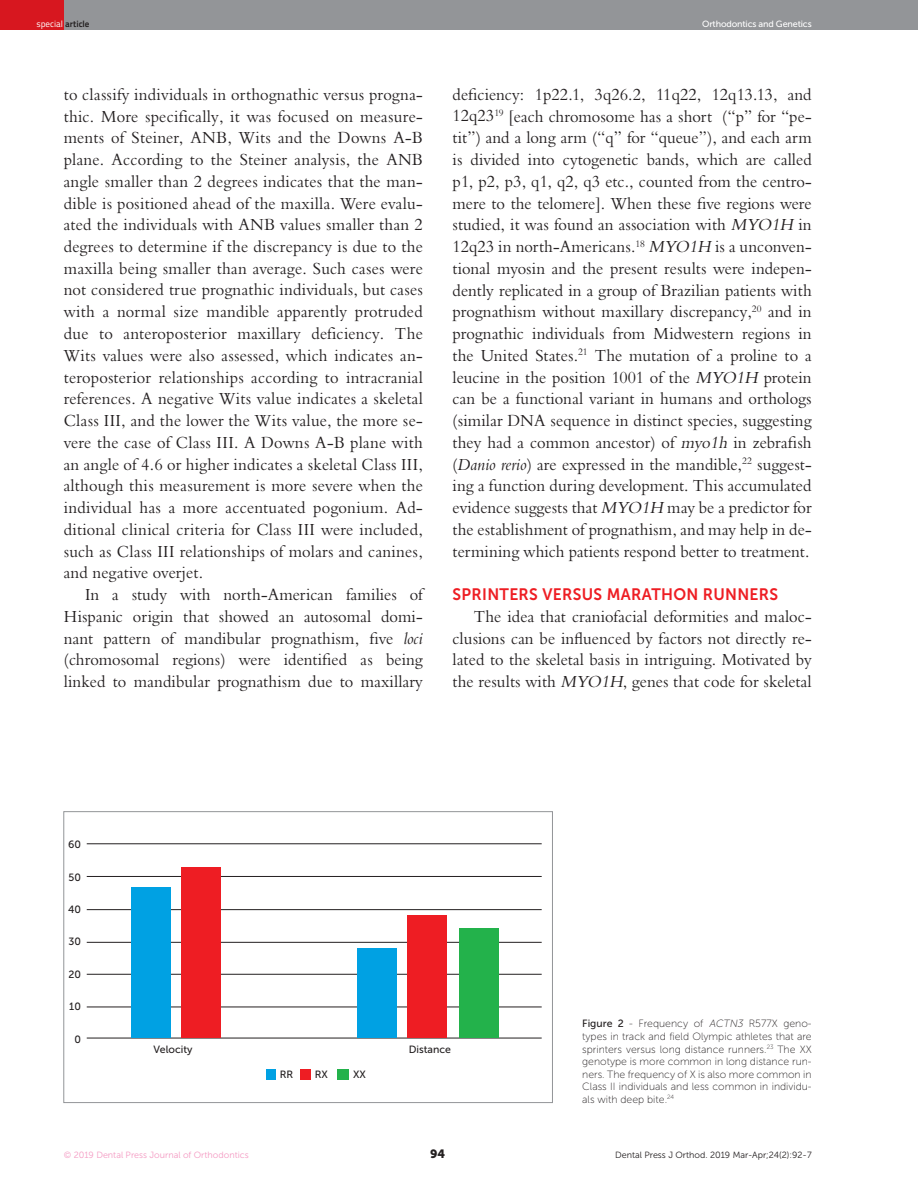
<style>
.page{position:relative;width:918px;height:1188px;background:#fff}
.page>*{position:absolute;margin:0;border:0;box-sizing:border-box;transform-origin:0 0}
.t1{font:16.5px/21.8px "Bergamo Std";letter-spacing:.01em;color:#231f20;text-align:justify;scale:.95 1}
.t2{font:16.5px "Museo Sans 700";letter-spacing:.02em;color:#ee1d23;scale:.95 1}
.t3{font:12px "Museo Sans 900";color:#231f20}
.t4{font:10.5px/12.6px "Museo Sans 100";color:#231f20;text-align:justify}
.t5{font:10.5px "Museo Sans 500";color:#231f20}
.t6{font:9px "Museo Sans 300";color:#231f20}
.t7{font:9px "Museo Sans 300";color:#f499c2}
.t8{font:9px "Museo Sans 500";letter-spacing:-.015em;color:#fff}
.t9{font:9px "Titillium Text 22 L";color:#fff}
.s1{font-weight:700;color:#231f20}
.s2{font-style:italic}
.s3{font-family:"Museo Sans 500"}
</style>
<div class="page">
<div style="left:0;top:0;width:918px;height:30px;background:#939598"></div>
<div style="left:0;top:0;width:64px;height:30px;background:#d7171f"></div>
<hr style="left:87px;top:843px;width:455px;height:1px;background:#231f20">
<hr style="left:87px;top:909px;width:455px;height:1px;background:#231f20">
<hr style="left:87px;top:974px;width:455px;height:1px;background:#231f20">
<hr style="left:87px;top:876px;width:455px;height:1px;background:#231f20">
<hr style="left:87px;top:942px;width:455px;height:1px;background:#231f20">
<hr style="left:87px;top:1007px;width:455px;height:1px;background:#231f20">
<hr style="left:87px;top:1038px;width:455px;height:1px;background:#231f20">
<div style="left:131px;top:887px;width:40px;height:151px;background:#00a1e3"></div>
<div style="left:358px;top:948px;width:39px;height:90px;background:#00a1e3"></div>
<div style="left:182px;top:867px;width:39px;height:171px;background:#ee1d23"></div>
<div style="left:408px;top:916px;width:39px;height:122px;background:#ee1d23"></div>
<div style="left:459px;top:928px;width:39px;height:110px;background:#23b24b"></div>
<div style="left:266px;top:1069px;width:10px;height:10px;background:#00a1e3"></div>
<div style="left:301px;top:1069px;width:10px;height:10px;background:#ee1d23"></div>
<div style="left:338px;top:1069px;width:11px;height:10px;background:#23b24b"></div>
<div style="left:63px;top:811px;width:490px;height:292px;border:1px solid #939598"></div>
<p class="t9" style="left:36px;top:17px;width:55px">special <span class="s1">article</span></p>
<p class="t8" style="left:702px;top:19px;width:111px">Orthodontics and Genetics</p>
<p class="t1" style="left:64px;top:83px;width:380px">to classify individuals in orthognathic versus progna&shy;thic. More specifically, it was focused on measure&shy;ments of Steiner, ANB, Wits and the Downs A-B plane. According to the Steiner analysis, the ANB angle smaller than 2 degrees indicates that the man&shy;dible is positioned ahead of the maxilla. Were evalu&shy;ated the individuals with ANB values smaller than 2 degrees to determine if the discrepancy is due to the maxilla being smaller than average. Such cases were not considered true prognathic individuals, but cases with a normal size mandible apparently protruded due to anteroposterior maxillary deficiency. The Wits values were also assessed, which indicates an&shy;teroposterior relationships according to intracranial references. A negative Wits value indicates a skeletal Class III, and the lower the Wits value, the more se&shy;vere the case of Class III. A Downs A-B plane with an angle of 4.6 or higher indicates a skeletal Class III, although this measurement is more severe when the individual has a more accentuated pogonium. Ad&shy;ditional clinical criteria for Class III were included, such as Class III relationships of molars and canines, and negative overjet.</p>
<p class="t1" style="left:64px;top:584px;width:380px;text-indent:21px">In a study with north-American families of Hispanic origin that showed an autosomal domi&shy;nant pattern of mandibular prognathism, five <span class="s2">loci </span>(chromosomal regions) were identified as being linked to mandibular prognathism due to maxillary</p>
<p class="t1" style="left:453px;top:83px;width:380px">deficiency: 1p22.1, 3q26.2, 11q22, 12q13.13, and 12q23<sup>19</sup> [each chromosome has a short (“p” for “pe&shy;tit”) and a long arm (“q” for “queue”), and each arm is divided into cytogenetic bands, which are called p1, p2, p3, q1, q2, q3 etc., counted from the centro&shy;mere to the telomere]. When these five regions were studied, it was found an association with <span class="s2">MYO1H</span> in 12q23 in north-Americans.<sup>18</sup> <span class="s2">MYO1H</span> is a unconven&shy;tional myosin and the present results were indepen&shy;dently replicated in a group of Brazilian patients with prognathism without maxillary discrepancy,<sup>20</sup> and in prognathic individuals from Midwestern regions in the United States.<sup>21</sup> The mutation of a proline to a leucine in the position 1001 of the <span class="s2">MYO1H</span> protein can be a functional variant in humans and orthologs (similar DNA sequence in distinct species, suggesting they had a common ancestor) of <span class="s2">myo1h</span> in zebrafish (<span class="s2">Danio rerio</span>) are expressed in the mandible,<sup>22</sup> suggest&shy;ing a function during development. This accumulated evidence suggests that <span class="s2">MYO1H</span> may be a predictor for the establishment of prognathism, and may help in de&shy;termining which patients respond better to treatment.</p>
<p class="t2" style="left:453px;top:585px;width:344px">SPRINTERS VERSUS MARATHON RUNNERS</p>
<p class="t1" style="left:453px;top:605px;width:379px;text-indent:21px">The idea that craniofacial deformities and maloc&shy;clusions can be influenced by factors not directly re&shy;lated to the skeletal basis in intriguing. Motivated by the results with <span class="s2">MYO1H</span>, genes that code for skeletal</p>
<p class="t5" style="left:68px;top:839px;width:14px">60</p>
<p class="t5" style="left:69px;top:871px;width:14px">50</p>
<p class="t5" style="left:68px;top:904px;width:14px">40</p>
<p class="t5" style="left:68px;top:936px;width:14px">30</p>
<p class="t5" style="left:68px;top:968px;width:14px">20</p>
<p class="t5" style="left:69px;top:1001px;width:13px">10</p>
<p class="t5" style="left:74px;top:1033px;width:8px">0</p>
<p class="t5" style="left:154px;top:1044px;width:40px">Velocity</p>
<p class="t5" style="left:409px;top:1044px;width:44px">Distance</p>
<p class="t5" style="left:280px;top:1069px;width:15px">RR</p>
<p class="t5" style="left:315px;top:1069px;width:15px">RX</p>
<p class="t5" style="left:353px;top:1069px;width:14px">XX</p>
<p class="t4" style="left:582px;top:1018px;width:231px"><span class="s3">Figure 2</span> - Frequency of <span class="s2">ACTN3</span> R577X geno&shy;types in track and field Olympic athletes that are sprinters versus long distance runners.<sup>23</sup> The XX genotype is more common in long distance run&shy;ners. The frequency of X is also more common in Class II individuals and less common in individu&shy;als with deep bite.<sup>24</sup></p>
<p class="t7" style="left:64px;top:1150px;width:186px">© 2019 Dental Press Journal of Orthodontics</p>
<p class="t3" style="left:430px;top:1147px;width:17px">94</p>
<p class="t6" style="left:615px;top:1150px;width:198px">Dental Press J Orthod. 2019 Mar-Apr;24(2):92-7</p>
</div>
